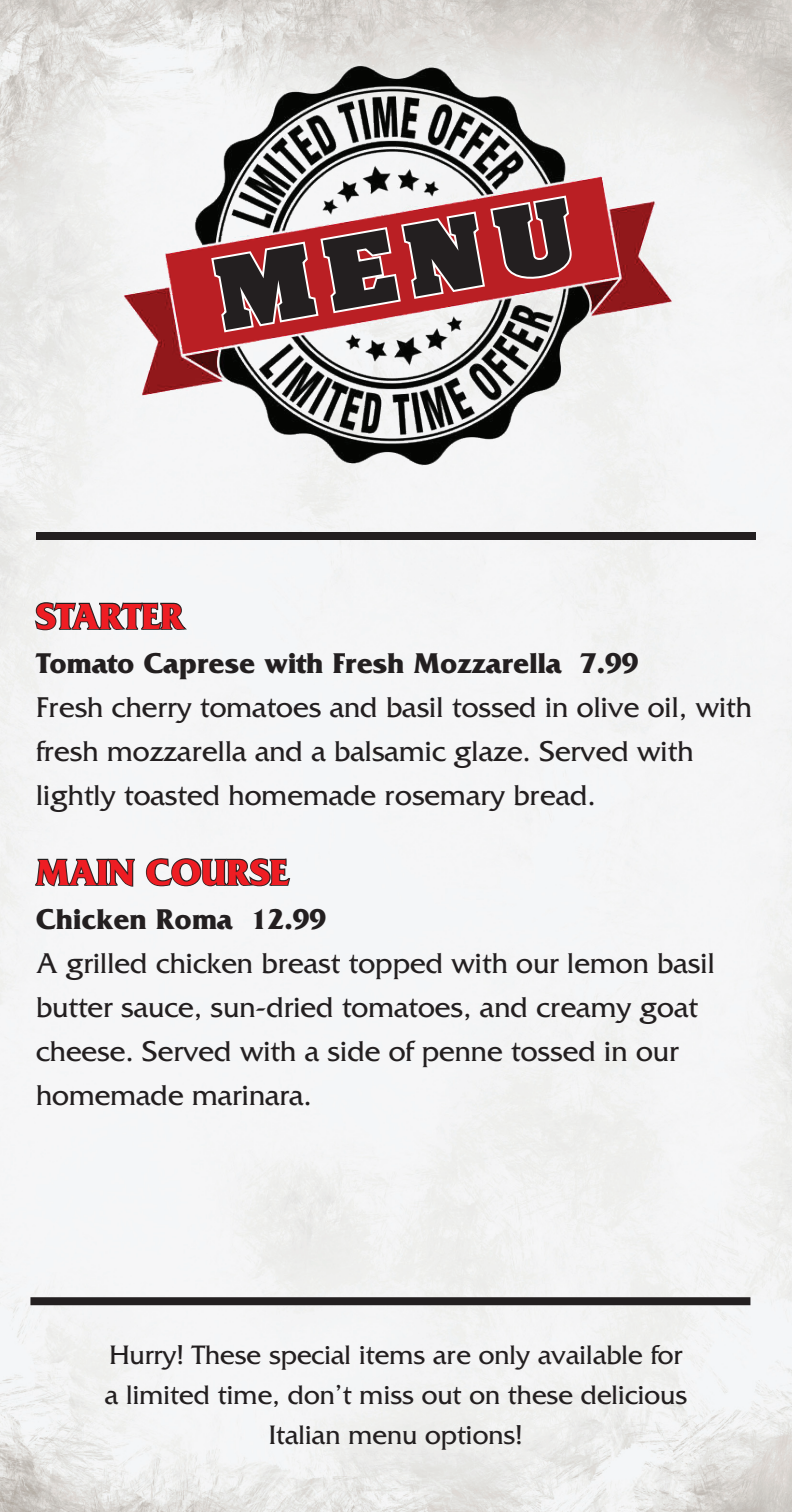
<style>
.page{position:relative;width:792px;height:1512px;background:#fff}
.page>*{position:absolute;margin:0;border:0;box-sizing:border-box;transform-origin:0 0}
.t1{font:92.2px "Guts Font";color:#231f20}
.t2{font:700 38px "Friz Quadrata";color:#ee1d23}
.t3{font:30px/44px "Friz Quadrata";color:#231f20}
.t4{font:700 30px "Friz Quadrata";color:#231f20}
.t5{font:28px/40px "Friz Quadrata";color:#231f20;text-align:center}
</style>
<div class="page">
<img style="left:0;top:0;width:792px;height:1512px">
<svg style="left:33px;top:598px;width:157px;height:33px"></svg>
<svg style="left:34px;top:854px;width:102px;height:34px"></svg>
<svg style="left:145px;top:857px;width:147px;height:30px"></svg>
<img style="left:120px;top:65px;width:552px;height:400px">
<svg style="left:209px;top:193px;width:364px;height:142px"></svg>
<div style="left:30px;top:1297px;width:720px;height:8px;background:#231f20"></div>
<div style="left:36px;top:532px;width:720px;height:8px;background:#231f20"></div>
<h1 class="t1" style="left:207px;top:238px;width:364px;rotate:-10deg">MENU</h1>
<p class="t2" style="left:36px;top:595px;width:150px">STARTER</p>
<p class="t4" style="left:36px;top:646px;width:604px">Tomato Caprese with Fresh Mozzarella 7.99</p>
<p class="t3" style="left:36px;top:685px;width:718px">Fresh cherry tomatoes and basil tossed in olive oil, with fresh mozzarella and a balsamic glaze. Served with lightly toasted homemade rosemary bread.</p>
<p class="t2" style="left:36px;top:851px;width:255px">MAIN COURSE</p>
<p class="t4" style="left:36px;top:902px;width:292px">Chicken Roma 12.99</p>
<p class="t3" style="left:36px;top:941px;width:680px">A grilled chicken breast topped with our lemon basil butter sauce, sun-dried tomatoes, and creamy goat cheese. Served with a side of penne tossed in our homemade marinara.</p>
<p class="t5" style="left:105px;top:1335px;width:584px">Hurry! These special items are only available for a limited time, don’t miss out on these delicious<br>Italian menu options!</p>
</div>
